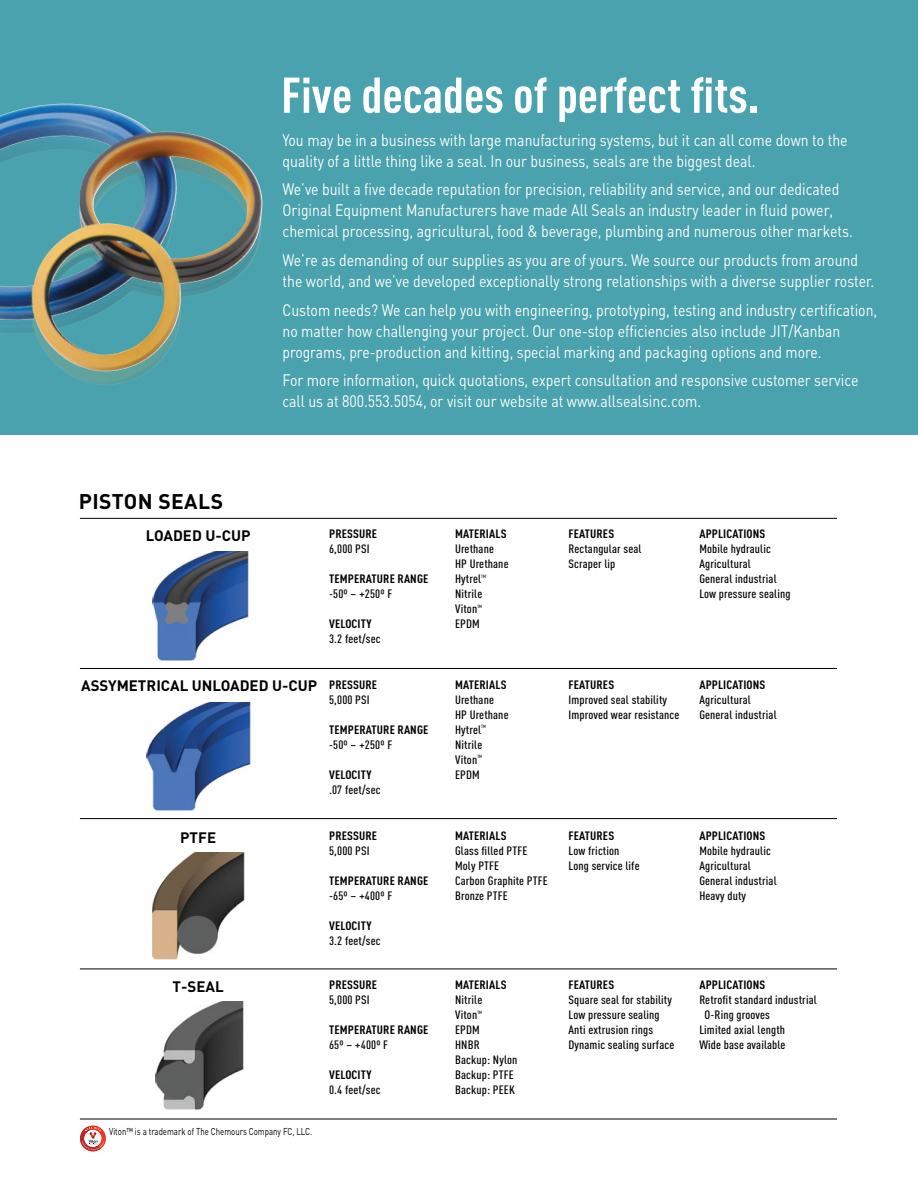
<style>
.page{position:relative;width:918px;height:1188px;background:#fff}
.page>*{position:absolute;margin:0;border:0;box-sizing:border-box;transform-origin:0 0}
.t1{font:700 49.5px "DIN Cond";color:#fff;scale:1.04 1}
.t2{font:700 21px "DIN";letter-spacing:.02em;color:#000}
.t3{font:16.5px/21px "DIN";color:#fff;scale:.85 1}
.t4{font:700 15px "DIN";color:#000}
.t5{font:500 12px/15px "DIN Cond";letter-spacing:.01em;color:#000;scale:1.1 1}
.t6{font:700 12px "DIN Cond";letter-spacing:.01em;color:#000;scale:1.1 1}
.t7{font:9.9px "DIN";color:#000;scale:.79 1}
.t8{font:500 4.5px "DIN Cond";letter-spacing:.01em;color:#000;scale:1.1 1}
</style>
<div class="page">
<div style="left:0;top:0;width:918px;height:434px;background:#49a2ad"></div>
<img style="left:70px;top:375px;width:73px;height:10px">
<img style="left:155px;top:1001px;width:89px;height:108px">
<img style="left:152px;top:853px;width:92px;height:106px">
<img style="left:146px;top:702px;width:105px;height:108px">
<hr style="left:80px;top:1119px;width:757px;height:1px;background:#000">
<hr style="left:80px;top:969px;width:757px;height:1px;background:#000">
<hr style="left:80px;top:818px;width:757px;height:1px;background:#000">
<hr style="left:80px;top:668px;width:757px;height:1px;background:#000">
<hr style="left:80px;top:518px;width:757px;height:1px;background:#000">
<img style="left:152px;top:552px;width:97px;height:109px">
<img style="left:0;top:104px;width:263px;height:271px">
<svg style="left:80px;top:1125px;width:26px;height:26px"></svg>
<h1 class="t1" style="left:281px;top:65px;width:462px">Five decades of perfect fits.</h1>
<p class="t3" style="left:282px;top:129px;width:666px">You may be in a business with large manufacturing systems, but it can all come down to the quality of a little thing like a seal. In our business, seals are the biggest deal.</p>
<p class="t3" style="left:282px;top:179px;width:673px">We’ve built a five decade reputation for precision, reliability and service, and our dedicated<br>Original Equipment Manufacturers have made All Seals an industry leader in fluid power, chemical processing, agricultural, food &amp; beverage, plumbing and numerous other markets.</p>
<p class="t3" style="left:282px;top:249px;width:698px">We’re as demanding of our supplies as you are of yours. We source our products from around the world, and we’ve developed exceptionally strong relationships with a diverse supplier roster.</p>
<p class="t3" style="left:282px;top:299px;width:701px">Custom needs? We can help you with engineering, prototyping, testing and industry certification, no matter how challenging your project. Our one-stop efficiencies also include JIT/Kanban programs, pre-production and kitting, special marking and packaging options and more.</p>
<p class="t3" style="left:282px;top:369px;width:679px">For more information, quick quotations, expert consultation and responsive customer service call us at 800.553.5054, or visit our website at www.allsealsinc.com.</p>
<p class="t2" style="left:79px;top:488px;width:146px">PISTON SEALS</p>
<p class="t4" style="left:146px;top:526px;width:106px">LOADED U-CUP</p>
<p class="t4" style="left:81px;top:676px;width:237px">ASSYMETRICAL UNLOADED U-CUP</p>
<p class="t4" style="left:180px;top:827px;width:37px">PTFE</p>
<p class="t4" style="left:173px;top:977px;width:53px">T-SEAL</p>
<p class="t6" style="left:329px;top:527px;width:45px">PRESSURE</p>
<p class="t5" style="left:329px;top:541px;width:38px">6,000 PSI</p>
<p class="t6" style="left:329px;top:572px;width:92px">TEMPERATURE RANGE</p>
<p class="t5" style="left:329px;top:586px;width:59px">-50º – +250º F</p>
<p class="t6" style="left:329px;top:617px;width:40px">VELOCITY</p>
<p class="t5" style="left:329px;top:631px;width:48px">3.2 feet/sec</p>
<p class="t6" style="left:329px;top:677px;width:45px">PRESSURE</p>
<p class="t5" style="left:329px;top:692px;width:38px">5,000 PSI</p>
<p class="t6" style="left:329px;top:722px;width:92px">TEMPERATURE RANGE</p>
<p class="t5" style="left:329px;top:737px;width:59px">-50º – +250º F</p>
<p class="t6" style="left:329px;top:767px;width:40px">VELOCITY</p>
<p class="t5" style="left:329px;top:782px;width:48px">.07 feet/sec</p>
<p class="t6" style="left:329px;top:828px;width:45px">PRESSURE</p>
<p class="t5" style="left:329px;top:843px;width:38px">5,000 PSI</p>
<p class="t6" style="left:329px;top:873px;width:92px">TEMPERATURE RANGE</p>
<p class="t5" style="left:329px;top:888px;width:59px">-65º – +400º F</p>
<p class="t6" style="left:329px;top:918px;width:40px">VELOCITY</p>
<p class="t5" style="left:329px;top:933px;width:48px">3.2 feet/sec</p>
<p class="t6" style="left:329px;top:978px;width:45px">PRESSURE</p>
<p class="t5" style="left:329px;top:992px;width:38px">5,000 PSI</p>
<p class="t6" style="left:329px;top:1023px;width:92px">TEMPERATURE RANGE</p>
<p class="t5" style="left:329px;top:1037px;width:55px">65º – +400º F</p>
<p class="t6" style="left:329px;top:1068px;width:40px">VELOCITY</p>
<p class="t5" style="left:329px;top:1082px;width:48px">0.4 feet/sec</p>
<p class="t7" style="left:109px;top:1125px;width:259px">Viton™ is a trademark of The Chemours Company FC, LLC.</p>
<p class="t6" style="left:455px;top:527px;width:48px">MATERIALS</p>
<p class="t5" style="left:455px;top:541px;width:50px">Urethane<br>HP Urethane<br>Hytrel</p>
<p class="t8" style="left:481px;top:574px;width:7px">TM’</p>
<p class="t5" style="left:455px;top:586px;width:26px">Nitrile<br>Viton</p>
<p class="t8" style="left:477px;top:604px;width:6px">TM</p>
<p class="t5" style="left:455px;top:616px;width:24px">EPDM</p>
<p class="t6" style="left:455px;top:677px;width:48px">MATERIALS</p>
<p class="t5" style="left:455px;top:692px;width:50px">Urethane<br>HP Urethane<br>Hytrel</p>
<p class="t8" style="left:481px;top:724px;width:6px">TM</p>
<p class="t5" style="left:455px;top:737px;width:26px">Nitrile<br>Viton</p>
<p class="t8" style="left:477px;top:754px;width:6px">TM</p>
<p class="t5" style="left:455px;top:767px;width:24px">EPDM</p>
<p class="t6" style="left:455px;top:828px;width:48px">MATERIALS</p>
<p class="t5" style="left:455px;top:843px;width:86px">Glass filled PTFE<br>Moly PTFE<br>Carbon Graphite PTFE<br>Bronze PTFE</p>
<p class="t6" style="left:569px;top:527px;width:43px">FEATURES</p>
<p class="t5" style="left:569px;top:541px;width:68px">Rectangular seal<br>Scraper lip</p>
<p class="t6" style="left:699px;top:527px;width:62px">APPLICATIONS</p>
<p class="t5" style="left:699px;top:541px;width:84px">Mobile hydraulic<br>Agricultural<br>General industrial<br>Low pressure sealing</p>
<p class="t6" style="left:569px;top:677px;width:43px">FEATURES</p>
<p class="t5" style="left:569px;top:692px;width:102px">Improved seal stability<br>Improved wear resistance</p>
<p class="t6" style="left:699px;top:677px;width:62px">APPLICATIONS</p>
<p class="t5" style="left:699px;top:692px;width:72px">Agricultural<br>General industrial</p>
<p class="t6" style="left:569px;top:828px;width:43px">FEATURES</p>
<p class="t5" style="left:569px;top:843px;width:66px">Low friction<br>Long service life</p>
<p class="t6" style="left:699px;top:828px;width:62px">APPLICATIONS</p>
<p class="t5" style="left:699px;top:843px;width:72px">Mobile hydraulic<br>Agricultural<br>General industrial<br>Heavy duty</p>
<p class="t6" style="left:455px;top:978px;width:48px">MATERIALS</p>
<p class="t5" style="left:455px;top:992px;width:26px">Nitrile<br>Viton</p>
<p class="t8" style="left:477px;top:1010px;width:6px">TM</p>
<p class="t5" style="left:455px;top:1022px;width:58px">EPDM<br>HNBR<br>Backup: Nylon<br>Backup: PTFE<br>Backup: PEEK</p>
<p class="t6" style="left:569px;top:978px;width:43px">FEATURES</p>
<p class="t5" style="left:569px;top:992px;width:98px">Square seal for stability<br>Low pressure sealing<br>Anti extrusion rings<br>Dynamic sealing surface</p>
<p class="t6" style="left:699px;top:978px;width:62px">APPLICATIONS</p>
<p class="t5" style="left:699px;top:992px;width:108px">Retrofit standard industrial</p>
<p class="t5" style="left:705px;top:1007px;width:61px">O-Ring grooves</p>
<p class="t5" style="left:699px;top:1022px;width:79px">Limited axial length</p>
<p class="t5" style="left:699px;top:1037px;width:80px">Wide base available</p>
</div>
